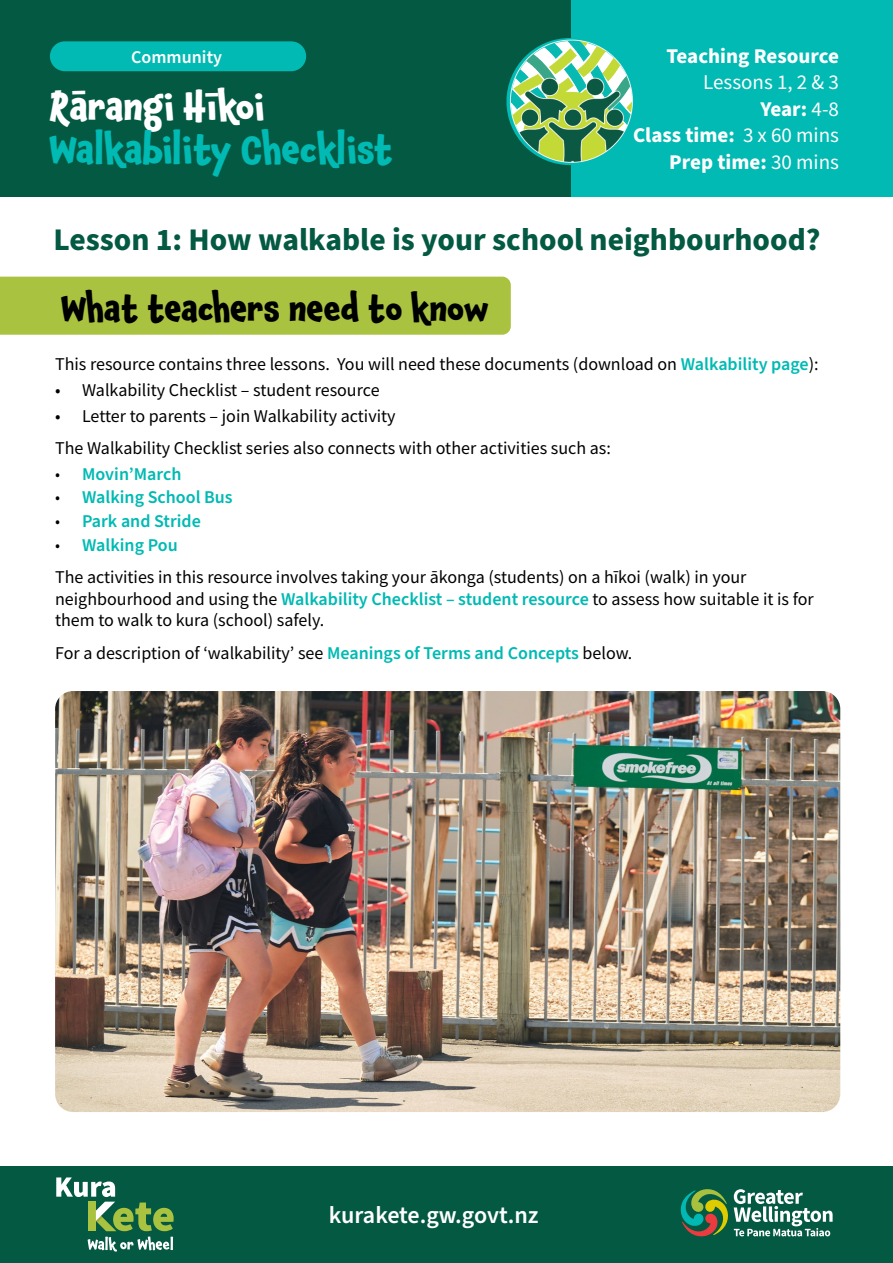
<style>
.page{position:relative;width:893px;height:1263px;background:#fff}
.page>*{position:absolute;margin:0;border:0;box-sizing:border-box;transform-origin:0 0}
.t1{font:700 36px "Chaloops";color:#00bab3}
.t2{font:700 36px "Chaloops";color:#fff}
.t3{font:700 33px "Chaloops";color:#000}
.t4{font:700 31.5px "Source Sans Pro";color:#035942}
.t5{font:600 24px "Source Sans Pro";letter-spacing:-.01em;color:#fff}
.t6{font:21px/26.4px "Source Sans Pro";color:#fff;text-align:right}
.t7{font:700 21px "Source Sans Pro";color:#fff}
.t8{font:18px/32.2px "Source Sans Pro";color:#000}
.t9{font:600 18px "Source Sans Pro";color:#00bab3}
.t10{font:600 18px "Source Sans Pro";color:#fff}
.s1{font-weight:700}
.s2{font-weight:600;color:#00bab3}
.s3{font-weight:300;color:#000}
.s4{font-family:"Source Sans Variable";font-weight:400;color:#000}
.s5{font-weight:300}
</style>
<div class="page">
<div style="left:0;top:0;width:571px;height:196px;background:#035942"></div>
<div style="left:572px;top:0;width:321px;height:196px;background:#00bab3"></div>
<div style="left:50px;top:41px;width:256px;height:30px;background:#00bab3;border-radius:15px"></div>
<img style="left:506px;top:36px;width:128px;height:127px">
<div style="left:0;top:277px;width:511px;height:58px;background:#a9c23f"></div>
<img style="left:55px;top:691px;width:785px;height:421px">
<div style="left:0;top:1166px;width:893px;height:97px;background:#035942"></div>
<svg style="left:56px;top:1177px;width:118px;height:75px"></svg>
<svg style="left:680px;top:1189px;width:153px;height:48px"></svg>
<p class="t10" style="left:131px;top:45px;width:93px">Community</p>
<h1 class="t2" style="left:50px;top:77px;width:216px">Rārangi Hīkoi</h1>
<h1 class="t1" style="left:50px;top:120px;width:344px">Walkability Checklist</h1>
<p class="t7" style="left:666px;top:42px;width:174px">Teaching Resource</p>
<p class="t6" style="left:633px;top:69px;width:207px">Lessons 1, 2 &amp; 3<br><span class="s1">Year:</span> 4-8<br><span class="s1">Class time:</span> 3 x 60 mins<br><span class="s1">Prep time:</span> 30 mins</p>
<h3 class="t4" style="left:53px;top:218px;width:769px">Lesson 1: How walkable is your school neighbourhood?</h3>
<h2 class="t3" style="left:61px;top:281px;width:428px">What teachers need to know</h2>
<p class="t8" style="left:55px;top:348px;width:765px">This resource contains three lessons. You will need these documents (download on <span class="s2">Walkability page</span>):</p>
<p class="t8" style="left:55px;top:373px;width:326px">• Walkability Checklist – student resource</p>
<p class="t8" style="left:55px;top:399px;width:557px">• Letter to parents – join Walkability activity<br>The Walkability Checklist series also connects with other activities such as:</p>
<p class="t9" style="left:55px;top:462px;width:128px"><span class="s3">•</span> Movin’March</p>
<p class="t9" style="left:55px;top:485px;width:179px"><span class="s4">•</span> Walking School Bus</p>
<p class="t9" style="left:55px;top:509px;width:147px"><span class="s4">•</span> Park and Stride</p>
<p class="t8" style="left:55px;top:529px;width:693px"><span class="s5">•</span> <span class="s2">Walking Pou<br></span>The activities in this resource involves taking your ākonga (students) on a hīkoi (walk) in your</p>
<p class="t8" style="left:55px;top:588px;width:760px;line-height:21.6px">neighbourhood and using the <span class="s2">Walkability Checklist – student resource</span> to assess how suitable it is for them to walk to kura (school) safely.</p>
<p class="t8" style="left:55px;top:636px;width:579px">For a description of ‘walkability’ see <span class="s2">Meanings of Terms and Concepts</span> below.</p>
<h3 class="t5" style="left:329px;top:1198px;width:211px">kurakete.gw.govt.nz</h3>
</div>
